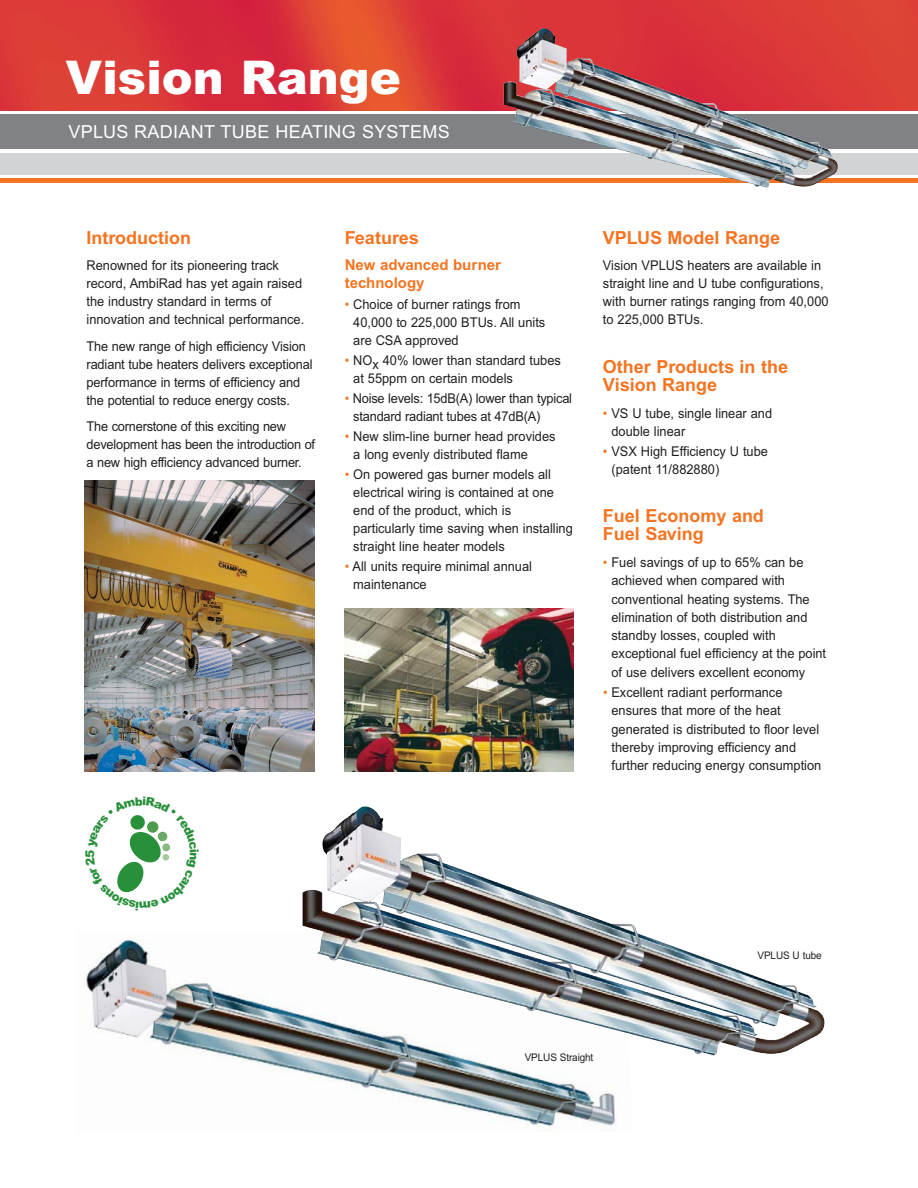
<style>
.page{position:relative;width:918px;height:1188px;background:#fff}
.page>*{position:absolute;margin:0;border:0;box-sizing:border-box;transform-origin:0 0}
.t1{font:900 46.5px "Arial";color:#fff}
.t2{font:700 18px/18px "Arial";color:#f47421}
.t3{font:18px "Arial";letter-spacing:.015em;color:#fff}
.t4{font:700 15px/18px "Arial";color:#f47421}
.t5{font:13.5px/18px "Arial";color:#231f20;scale:.95 1}
.t6{font:10.5px "Arial";letter-spacing:-.01em;color:#231f20;scale:.95 1}
.s1{color:#f47421}
</style>
<div class="page">
<img style="left:0;top:0;width:918px;height:111px">
<div style="left:0;top:115px;width:918px;height:34px;background:#808285"></div>
<div style="left:0;top:153px;width:918px;height:21px;background:#d1d3d4"></div>
<div style="left:0;top:178px;width:918px;height:5px;background:#f47421"></div>
<img style="left:85px;top:480px;width:230px;height:291px">
<img style="left:344px;top:608px;width:230px;height:163px">
<img style="left:86px;top:939px;width:530px;height:191px">
<img style="left:504px;top:28px;width:334px;height:160px">
<img style="left:303px;top:806px;width:522px;height:249px">
<svg style="left:117px;top:815px;width:54px;height:78px"></svg>
<h1 class="t1" style="left:66px;top:61px;width:337px">Vision Range</h1>
<h2 class="t3" style="left:68px;top:126px;width:383px">VPLUS RADIANT TUBE HEATING SYSTEMS</h2>
<h2 class="t2" style="left:87px;top:230px;width:106px">Introduction</h2>
<p class="t5" style="left:87px;top:258px;width:231px">Renowned for its pioneering track record, AmbiRad has yet again raised the industry standard in terms of innovation and technical performance.</p>
<p class="t5" style="left:87px;top:339px;width:239px">The new range of high efficiency Vision radiant tube heaters delivers exceptional performance in terms of efficiency and the potential to reduce energy costs.</p>
<p class="t5" style="left:87px;top:419px;width:242px">The cornerstone of this exciting new development has been the introduction of a new high efficiency advanced burner.</p>
<h2 class="t2" style="left:345px;top:230px;width:76px">Features</h2>
<p class="t4" style="left:345px;top:258px;width:158px">New advanced burner technology</p>
<p class="t5" style="left:353px;top:296px;width:204px;text-indent:-9px"><span class="s1">•</span> Choice of burner ratings from<br>40,000 to 225,000 BTUs. All units are CSA approved</p>
<p class="t5" style="left:353px;top:352px;width:220px;text-indent:-9px"><span class="s1">•</span> NOx 40% lower than standard tubes at 55ppm on certain models</p>
<p class="t5" style="left:353px;top:390px;width:232px;text-indent:-9px"><span class="s1">•</span> Noise levels: 15dB(A) lower than typical standard radiant tubes at 47dB(A)</p>
<p class="t5" style="left:353px;top:429px;width:214px;text-indent:-9px"><span class="s1">•</span> New slim-line burner head provides a long evenly distributed flame</p>
<p class="t5" style="left:353px;top:467px;width:233px;text-indent:-9px"><span class="s1">•</span> On powered gas burner models all electrical wiring is contained at one end of the product, which is particularly time saving when installing straight line heater models</p>
<p class="t5" style="left:353px;top:559px;width:190px;text-indent:-9px"><span class="s1">•</span> All units require minimal annual maintenance</p>
<h2 class="t2" style="left:603px;top:230px;width:179px">VPLUS Model Range</h2>
<p class="t5" style="left:603px;top:258px;width:239px">Vision VPLUS heaters are available in straight line and U tube configurations, with burner ratings ranging from 40,000 to 225,000 BTUs.</p>
<h2 class="t2" style="left:603px;top:359px;width:187px">Other Products in the<br>Vision Range</h2>
<p class="t5" style="left:611px;top:405px;width:171px;text-indent:-9px"><span class="s1">•</span> VS U tube, single linear and double linear</p>
<p class="t5" style="left:611px;top:443px;width:166px;text-indent:-9px"><span class="s1">•</span> VSX High Efficiency U tube (patent 11/882880)</p>
<h2 class="t2" style="left:603px;top:509px;width:162px">Fuel Economy and<br>Fuel Saving</h2>
<p class="t5" style="left:611px;top:554px;width:228px;text-indent:-9px"><span class="s1">•</span> Fuel savings of up to 65% can be achieved when compared with conventional heating systems. The elimination of both distribution and standby losses, coupled with exceptional fuel efficiency at the point of use delivers excellent economy</p>
<p class="t5" style="left:611px;top:685px;width:222px;text-indent:-8px"><span class="s1">•</span> Excellent radiant performance ensures that more of the heat generated is distributed to floor level thereby improving efficiency and further reducing energy consumption</p>
<p class="t6" style="left:525px;top:1053px;width:74px">VPLUS Straight</p>
<p class="t6" style="left:758px;top:952px;width:69px">VPLUS U tube</p>
</div>
